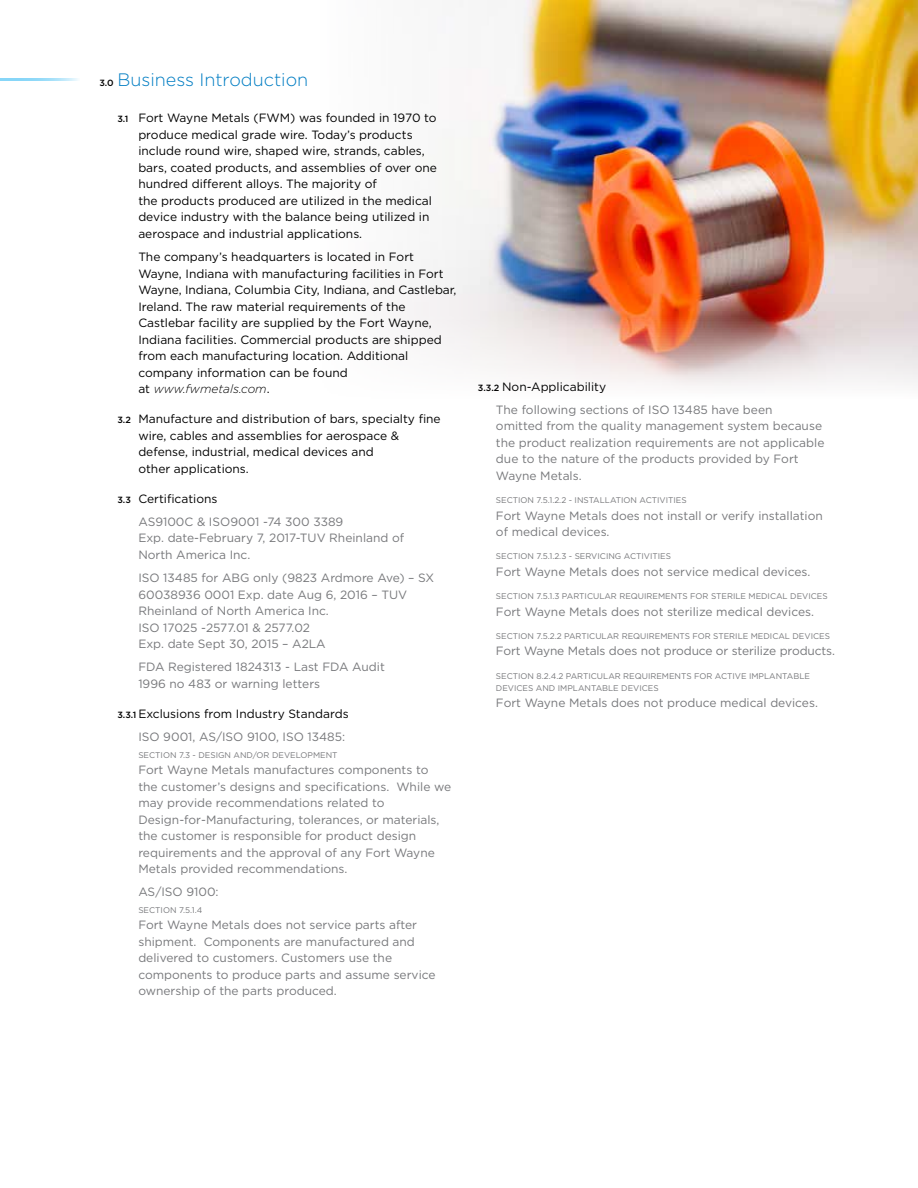
<style>
.page{position:relative;width:918px;height:1188px;background:#fff}
.page>*{position:absolute;margin:0;border:0;box-sizing:border-box;transform-origin:0 0}
.t1{font:300 18px "Gotham";color:#007dc3}
.t2{font:12px/16.5px "Gotham";color:#77787b}
.t3{font:12px/16.5px "Gotham";color:#000}
.t4{font:8.25px/12px "Gotham";color:#77787b}
.s1{font-weight:500;font-size:9px;color:#000}
.s2{font-weight:500;font-size:9px}
.s3{font-weight:300;font-style:italic}
.s4{color:#000}
.s5{color:#77787b}
</style>
<div class="page">
<img style="left:400px;top:0;width:518px;height:386px">
<hr style="left:0;top:78px;width:80px;height:3px;background:#87d6f8">
<h1 class="t1" style="left:99px;top:68px;width:210px"><span class="s1">3.0</span> Business Introduction</h1>
<p class="t3" style="left:138px;top:110px;width:300px;text-indent:-21px"><span class="s2">3.1</span> Fort Wayne Metals (FWM) was founded in 1970 to produce medical grade wire. Today’s products include round wire, shaped wire, strands, cables, bars, coated products, and assemblies of over one hundred different alloys. The majority of<br>the products produced are utilized in the medical device industry with the balance being utilized in aerospace and industrial applications.</p>
<p class="t3" style="left:138px;top:249px;width:320px">The company’s headquarters is located in Fort Wayne, Indiana with manufacturing facilities in Fort Wayne, Indiana, Columbia City, Indiana, and Castlebar, Ireland. The raw material requirements of the Castlebar facility are supplied by the Fort Wayne, Indiana facilities. Commercial products are shipped from each manufacturing location. Additional company information can be found<br>at <span class="s3">www.fwmetals.com</span>.</p>
<p class="t3" style="left:138px;top:411px;width:304px;text-indent:-21px"><span class="s2">3.2</span> Manufacture and distribution of bars, specialty fine wire, cables and assemblies for aerospace &amp; defense, industrial, medical devices and<br>other applications.</p>
<p class="t2" style="left:138px;top:487px;width:207px;line-height:23.2px;text-indent:-21px"><span class="s1">3.3</span> <span class="s4">Certifications<br></span>AS9100C &amp; ISO9001 -74 300 3389</p>
<p class="t2" style="left:138px;top:530px;width:267px">Exp. date-February 7, 2017-TUV Rheinland of<br>North America Inc.</p>
<p class="t2" style="left:138px;top:570px;width:297px">ISO 13485 for ABG only (9823 Ardmore Ave) – SX 60038936 0001 Exp. date Aug 6, 2016 – TUV Rheinland of North America Inc.<br>ISO 17025 -2577.01 &amp; 2577.02<br>Exp. date Sept 30, 2015 – A2LA</p>
<p class="t2" style="left:138px;top:659px;width:248px">FDA Registered 1824313 - Last FDA Audit<br>1996 no 483 or warning letters</p>
<p class="t3" style="left:117px;top:702px;width:233px;line-height:23.2px;text-align:right"><span class="s2">3.3.1</span> Exclusions from Industry Standards<br><span class="s5">ISO 9001, AS/ISO 9100, ISO 13485:</span></p>
<p class="t4" style="left:138px;top:749px;width:201px">SECTION 7.3 - DESIGN AND/OR DEVELOPMENT</p>
<p class="t2" style="left:138px;top:762px;width:314px">Fort Wayne Metals manufactures components to<br>the customer’s designs and specifications. While we may provide recommendations related to Design-for-Manufacturing, tolerances, or materials, the customer is responsible for product design requirements and the approval of any Fort Wayne Metals provided recommendations.</p>
<p class="t2" style="left:138px;top:884px;width:82px">AS/ISO 9100:</p>
<p class="t4" style="left:138px;top:904px;width:65px">SECTION 7.5.1.4</p>
<p class="t2" style="left:138px;top:917px;width:299px">Fort Wayne Metals does not service parts after shipment. Components are manufactured and delivered to customers. Customers use the components to produce parts and assume service ownership of the parts produced.</p>
<p class="t2" style="left:496px;top:375px;width:278px;line-height:23.2px;text-indent:-18px"><span class="s1">3.3.2</span> <span class="s4">Non-Applicability<br></span>The following sections of ISO 13485 have been</p>
<p class="t2" style="left:496px;top:418px;width:330px">omitted from the quality management system because the product realization requirements are not applicable due to the nature of the products provided by Fort Wayne Metals.</p>
<p class="t4" style="left:496px;top:494px;width:192px">SECTION 7.5.1.2.2 - INSTALLATION ACTIVITIES</p>
<p class="t2" style="left:496px;top:507px;width:328px">Fort Wayne Metals does not install or verify installation of medical devices.</p>
<p class="t4" style="left:496px;top:550px;width:177px">SECTION 7.5.1.2.3 - SERVICING ACTIVITIES</p>
<p class="t2" style="left:496px;top:563px;width:316px">Fort Wayne Metals does not service medical devices.</p>
<p class="t4" style="left:496px;top:590px;width:333px">SECTION 7.5.1.3 PARTICULAR REQUIREMENTS FOR STERILE MEDICAL DEVICES</p>
<p class="t2" style="left:496px;top:603px;width:320px">Fort Wayne Metals does not sterilize medical devices.</p>
<p class="t4" style="left:496px;top:630px;width:336px">SECTION 7.5.2.2 PARTICULAR REQUIREMENTS FOR STERILE MEDICAL DEVICES</p>
<p class="t2" style="left:496px;top:643px;width:341px">Fort Wayne Metals does not produce or sterilize products.</p>
<p class="t4" style="left:496px;top:670px;width:316px">SECTION 8.2.4.2 PARTICULAR REQUIREMENTS FOR ACTIVE IMPLANTABLE<br>DEVICES AND IMPLANTABLE DEVICES</p>
<p class="t2" style="left:496px;top:695px;width:324px">Fort Wayne Metals does not produce medical devices.</p>
</div>
